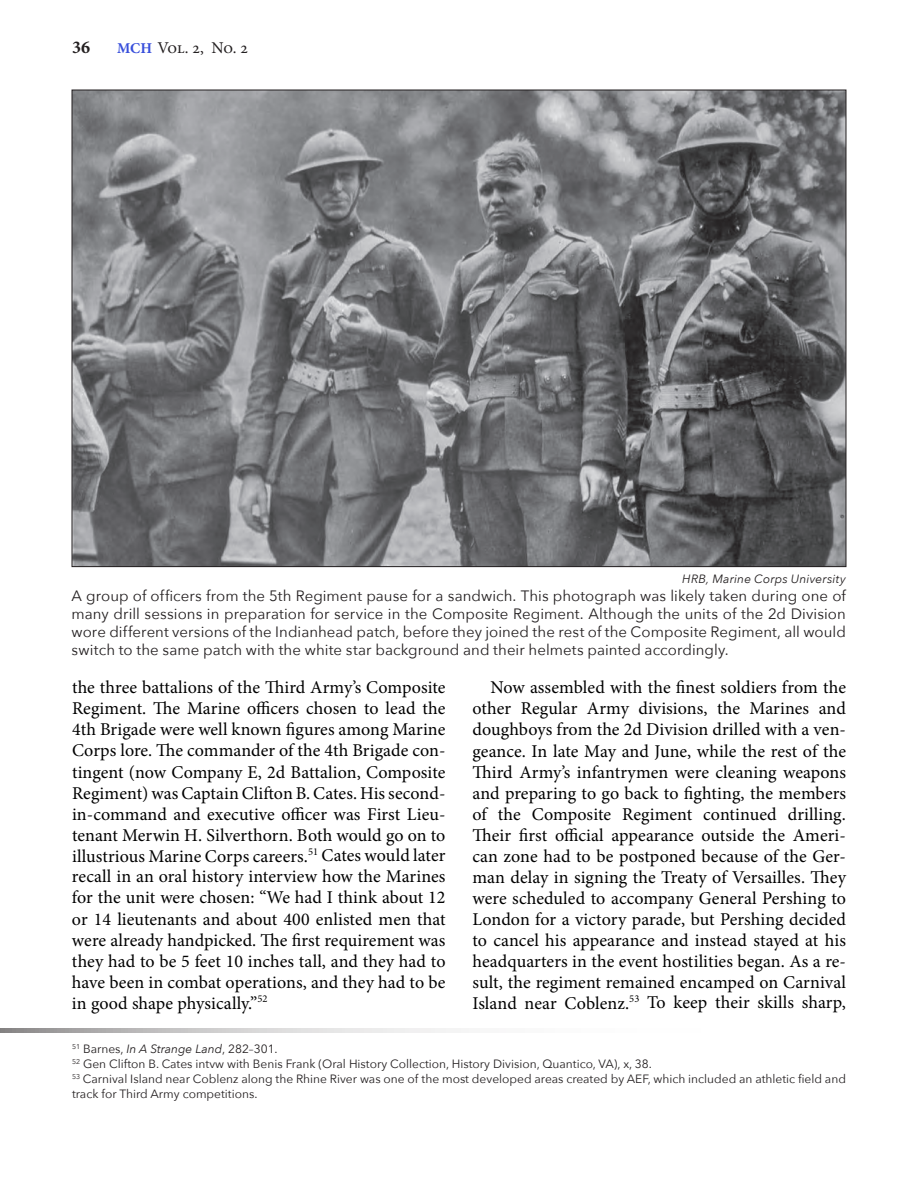
<style>
.page{position:relative;width:918px;height:1188px;background:#fff}
.page>*{position:absolute;margin:0;border:0;box-sizing:border-box;transform-origin:0 0}
.t1{font:18px/21px "Minion Pro";letter-spacing:.005em;color:#000;text-align:justify}
.t2{font:700 18px "Minion Pro";color:#231f20}
.t3{font:16.5px "Minion Pro";color:#231f20}
.Paragraph_Style_1{font:15px/18px "Avenir Next";letter-spacing:.005em;color:#231f20;text-align:justify}
.t4{font:12px/15px "Avenir Next";color:#231f20}
.Paragraph_Style_1-2{font:italic 12px "Avenir Next";letter-spacing:.015em;color:#231f20}
.s1{font-weight:700;font-size:15px;color:#384fdb}
.s2{font-style:italic}
</style>
<div class="page">
<svg style="left:0;top:1028px;width:461px;height:4px;background:#cbcaca"></svg>
<img style="left:74px;top:92px;width:770px;height:473px">
<p class="t2" style="left:72px;top:35px;width:19px">36</p>
<p class="t3" style="left:117px;top:37px;width:133px"><span class="s1">MCH</span> Vol. 2, No. 2</p>
<p class="Paragraph_Style_1-2" style="left:682px;top:569px;width:165px">HRB, Marine Corps University</p>
<p class="Paragraph_Style_1" style="left:72px;top:586px;width:776px">A group of officers from the 5th Regiment pause for a sandwich. This photograph was likely taken during one of many drill sessions in preparation for service in the Composite Regiment. Although the units of the 2d Division wore different versions of the Indianhead patch, before they joined the rest of the Composite Regiment, all would switch to the same patch with the white star background and their helmets painted accordingly.</p>
<p class="t1" style="left:72px;top:677px;width:375px">the three battalions of the Third Army’s Composite Regiment. The Marine officers chosen to lead the 4th Brigade were well known figures among Marine Corps lore. The commander of the 4th Brigade con&shy;tingent (now Company E, 2d Battalion, Composite Regiment) was Captain Clifton B. Cates. His second&shy;in-command and executive officer was First Lieu&shy;tenant Merwin H. Silverthorn. Both would go on to illustrious Marine Corps careers.<sup>51</sup> Cates would later recall in an oral history interview how the Marines for the unit were chosen: “We had I think about 12 or 14 lieutenants and about 400 enlisted men that were already handpicked. The first requirement was they had to be 5 feet 10 inches tall, and they had to have been in combat operations, and they had to be in good shape physically.”<sup>52</sup></p>
<p class="t1" style="left:473px;top:677px;width:375px;text-indent:18px">Now assembled with the finest soldiers from the other Regular Army divisions, the Marines and doughboys from the 2d Division drilled with a ven&shy;geance. In late May and June, while the rest of the Third Army’s infantrymen were cleaning weapons and preparing to go back to fighting, the members of the Composite Regiment continued drilling.<br>Their first official appearance outside the Ameri&shy;can zone had to be postponed because of the Ger&shy;man delay in signing the Treaty of Versailles. They were scheduled to accompany General Pershing to London for a victory parade, but Pershing decided to cancel his appearance and instead stayed at his headquarters in the event hostilities began. As a re&shy;sult, the regiment remained encamped on Carnival Island near Coblenz.<sup>53</sup> To keep their skills sharp,</p>
<p class="t4" style="left:72px;top:1041px;width:207px"><sup>51</sup> Barnes, <span class="s2">In A Strange Land</span>, 282–301.</p>
<p class="t4" style="left:72px;top:1056px;width:581px"><sup>52</sup> Gen Clifton B. Cates intvw with Benis Frank (Oral History Collection, History Division, Quantico, VA), x, 38.</p>
<p class="t4" style="left:72px;top:1071px;width:776px"><sup>53</sup> Carnival Island near Coblenz along the Rhine River was one of the most developed areas created by AEF, which included an athletic field and track for Third Army competitions.</p>
</div>
